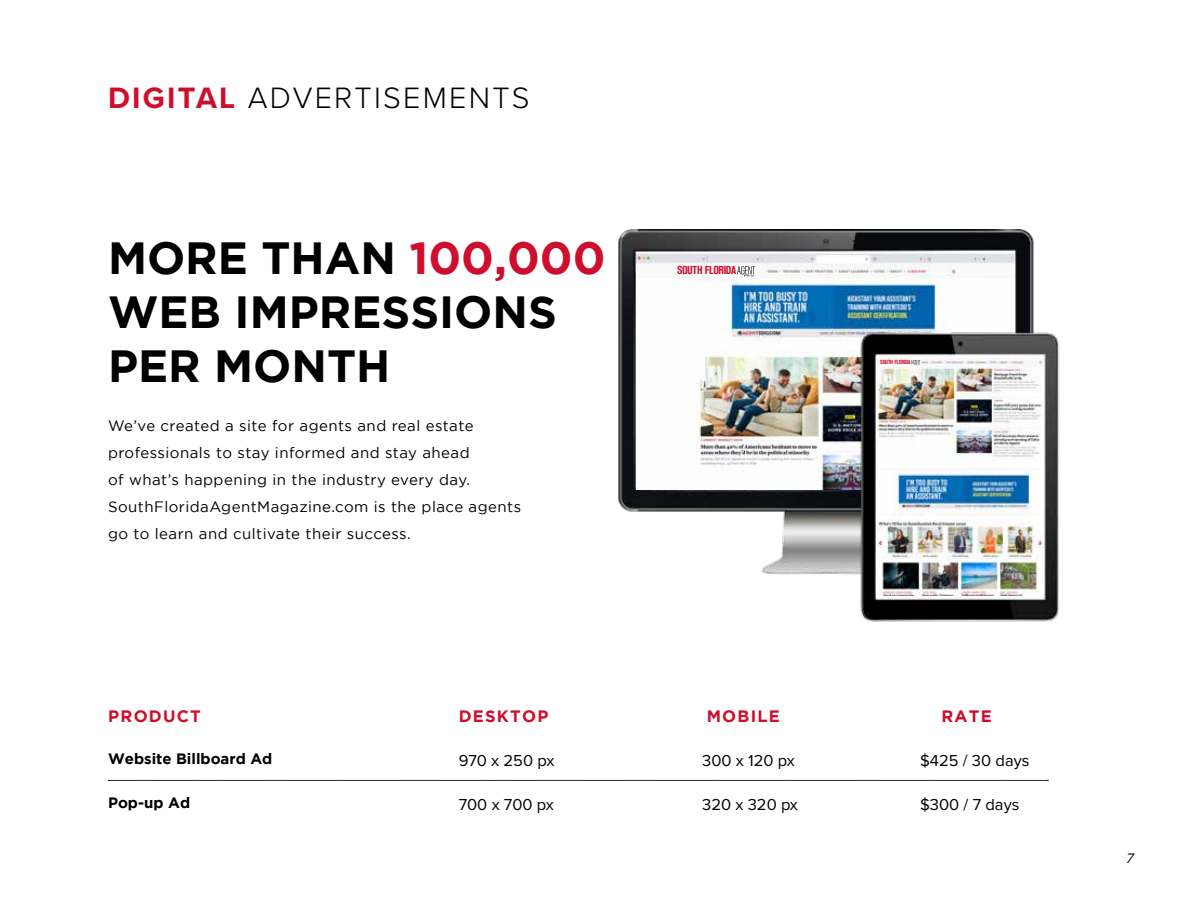
<style>
.page{position:relative;width:1188px;height:918px;background:#fff}
.page>*{position:absolute;margin:0;border:0;box-sizing:border-box;transform-origin:0 0}
.t1{font:700 45px/54px "Gotham";color:#000}
.t2{font:300 30.6px "Proxima Nova";letter-spacing:.075em;color:#000}
.t3{font:16.5px "Proxima Nova";color:#000}
.t4{font:700 16.5px "Gotham";letter-spacing:.075em;color:#ce0e2d}
.t5{font:15px/27px "Gotham";letter-spacing:.03em;color:#000}
.t6{font:700 15px "Gotham";color:#000}
.t7{font:italic 13.5px "Gotham";color:#000}
.t8{font:700 condensed 11.4px "Akzidenz Grotesk BE";letter-spacing:-.03em;color:#ce0e2d}
.t9{font:700 condensed 5.85px "Akzidenz Grotesk BE";letter-spacing:-.03em;color:#ce0e2d}
.s1{font-weight:700;color:#ce0e2d}
.s2{color:#ce0e2d}
</style>
<div class="page">
<img style="left:618px;top:230px;width:416px;height:345px">
<svg style="left:108px;top:780px;width:940px;height:1px"></svg>
<img style="left:636px;top:264px;width:378px;height:225px">
<img style="left:853px;top:327px;width:206px;height:295px">
<img style="left:877px;top:358px;width:166px;height:202px">
<div style="left:879px;top:559px;width:164px;height:37px;background:#fff"></div>
<img style="left:879px;top:559px;width:159px;height:37px">
<div style="left:675px;top:264px;width:80px;height:15px;background:#fafafa"></div>
<svg style="left:737px;top:266px;width:18px;height:10px"></svg>
<div style="left:879px;top:359px;width:41px;height:7px;background:#fafafa"></div>
<svg style="left:911px;top:360px;width:9px;height:5px"></svg>
<h2 class="t2" style="left:108px;top:75px;width:423px"><span class="s1">DIGITAL</span> ADVERTISEMENTS</h2>
<h1 class="t1" style="left:108px;top:230px;width:499px">MORE THAN <span class="s2">100,000<br></span>WEB IMPRESSIONS<br>PER MONTH</h1>
<p class="t5" style="left:108px;top:412px;width:415px">We’ve created a site for agents and real estate professionals to stay informed and stay ahead<br>of what’s happening in the industry every day.<br>SouthFloridaAgentMagazine.com is the place agents go to learn and cultivate their success.</p>
<p class="t8" style="left:677px;top:264px;width:60px">SOUTH FLORIDA</p>
<p class="t9" style="left:880px;top:359px;width:32px">SOUTH FLORIDA</p>
<p class="t4" style="left:108px;top:706px;width:94px">PRODUCT</p>
<p class="t4" style="left:459px;top:706px;width:91px">DESKTOP</p>
<p class="t4" style="left:707px;top:706px;width:75px">MOBILE</p>
<p class="t4" style="left:941px;top:706px;width:52px">RATE</p>
<p class="t6" style="left:108px;top:750px;width:166px">Website Billboard Ad</p>
<p class="t6" style="left:108px;top:794px;width:84px">Pop-up Ad</p>
<p class="t3" style="left:920px;top:748px;width:111px">$425 / 30 days</p>
<p class="t3" style="left:920px;top:792px;width:101px">$300 / 7 days</p>
<p class="t3" style="left:459px;top:748px;width:97px">970 x 250 px</p>
<p class="t3" style="left:459px;top:792px;width:97px">700 x 700 px</p>
<p class="t3" style="left:702px;top:748px;width:94px">300 x 120 px</p>
<p class="t3" style="left:702px;top:792px;width:97px">320 x 320 px</p>
<p class="t7" style="left:1126px;top:850px;width:9px">7</p>
</div>
